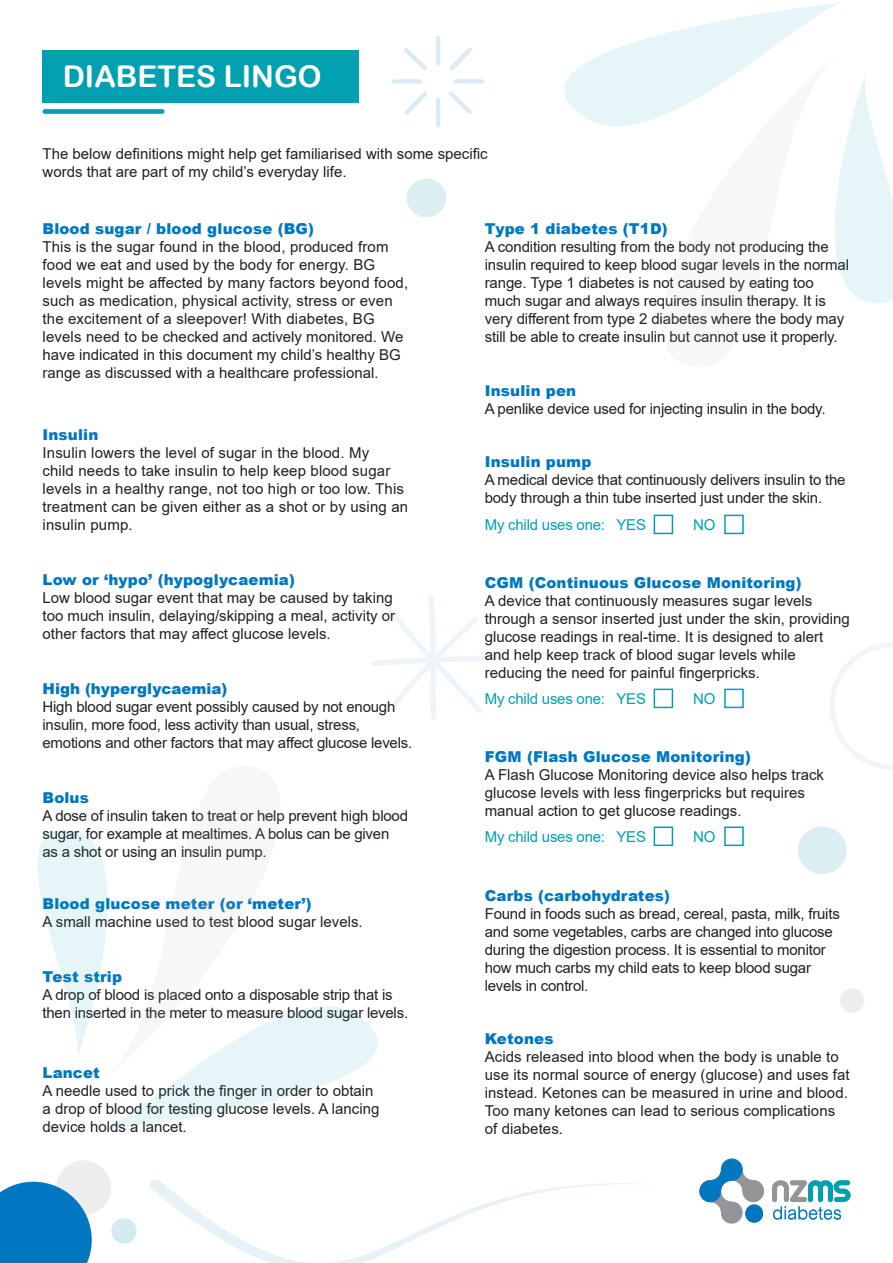
<style>
.page{position:relative;width:893px;height:1263px;background:#fff}
.page>*{position:absolute;margin:0;border:0;box-sizing:border-box;transform-origin:0 0}
.t1{font:30px "Arial Rounded MT Bold";color:#fff}
.t2{font:15px/18px "Arial";color:#231f20}
.t3{font:900 15px "Arial";letter-spacing:.01em;color:#0077c0}
.t4{font:15px "Arial";letter-spacing:-.015em;color:#00a0b0}
</style>
<div class="page">
<div style="left:56px;top:1160px;width:55px;height:55px;background:#ededee;border-radius:50%"></div>
<svg style="left:0;top:1182px;width:92px;height:81px;background:#1c85c5"></svg>
<div style="left:111px;top:1218px;width:26px;height:26px;background:#d3ebef;border-radius:50%"></div>
<svg style="left:150px;top:1179px;width:487px;height:84px"></svg>
<svg style="left:372px;top:596px;width:126px;height:124px"></svg>
<div style="left:654px;top:515px;width:19px;height:19px;border:2px solid #00a0b0"></div>
<div style="left:724px;top:515px;width:20px;height:19px;border:2px solid #00a0b0"></div>
<div style="left:654px;top:689px;width:19px;height:19px;border:2px solid #00a0b0"></div>
<div style="left:724px;top:689px;width:20px;height:19px;border:2px solid #00a0b0"></div>
<div style="left:654px;top:826px;width:19px;height:20px;border:2px solid #00a0b0"></div>
<div style="left:724px;top:826px;width:20px;height:20px;border:2px solid #00a0b0"></div>
<div style="left:43px;top:50px;width:316px;height:52px;background:#00a0b0"></div>
<div style="left:43px;top:109px;width:122px;height:5px;background:#00a0b0;border-radius:2px"></div>
<svg style="left:699px;top:1158px;width:65px;height:66px"></svg>
<div style="left:745px;top:1205px;width:18px;height:18px;background:#0077c0;border-radius:50%"></div>
<svg style="left:772px;top:1180px;width:79px;height:40px"></svg>
<svg style="left:103px;top:1006px;width:275px;height:124px"></svg>
<svg style="left:103px;top:1006px;width:222px;height:74px"></svg>
<svg style="left:37px;top:830px;width:98px;height:230px"></svg>
<svg style="left:564px;top:3px;width:275px;height:123px"></svg>
<svg style="left:618px;top:53px;width:221px;height:73px"></svg>
<svg style="left:808px;top:73px;width:85px;height:230px"></svg>
<hr style="left:436px;top:35px;width:4px;height:31px;background:#d9eaf5;border-radius:2px">
<hr style="left:436px;top:97px;width:4px;height:31px;background:#d9eaf5;border-radius:2px">
<svg style="left:449px;top:47px;width:23px;height:24px"></svg>
<svg style="left:404px;top:48px;width:23px;height:22px"></svg>
<svg style="left:449px;top:92px;width:23px;height:22px"></svg>
<svg style="left:405px;top:92px;width:22px;height:23px"></svg>
<div style="left:392px;top:79px;width:30px;height:5px;background:#d9eaf5;border-radius:2px"></div>
<div style="left:454px;top:79px;width:30px;height:5px;background:#d9eaf5;border-radius:2px"></div>
<div style="left:798px;top:826px;width:49px;height:48px;background:#dbeff3;border-radius:50%"></div>
<div style="left:840px;top:988px;width:24px;height:25px;background:#ededee;border-radius:50%"></div>
<svg style="left:830px;top:643px;width:63px;height:126px"></svg>
<div style="left:407px;top:179px;width:39px;height:38px;background:#dbeff3;border-radius:50%"></div>
<h1 class="t1" style="left:63px;top:58px;width:260px">DIABETES LINGO</h1>
<p class="t2" style="left:43px;top:144px;width:447px">The below definitions might help get familiarised with some specific words that are part of my child’s everyday life.</p>
<p class="t3" style="left:43px;top:218px;width:273px">Blood sugar / blood glucose (BG)</p>
<p class="t2" style="left:43px;top:238px;width:367px">This is the sugar found in the blood, produced from food we eat and used by the body for energy. BG levels might be affected by many factors beyond food, such as medication, physical activity, stress or even the excitement of a sleepover! With diabetes, BG levels need to be checked and actively monitored. We have indicated in this document my child’s healthy BG range as discussed with a healthcare professional.</p>
<p class="t3" style="left:43px;top:424px;width:57px">Insulin</p>
<p class="t2" style="left:43px;top:444px;width:367px">Insulin lowers the level of sugar in the blood. My<br>child needs to take insulin to help keep blood sugar levels in a healthy range, not too high or too low. This treatment can be given either as a shot or by using an insulin pump.</p>
<p class="t3" style="left:43px;top:569px;width:254px">Low or ‘hypo’ (hypoglycaemia)</p>
<p class="t2" style="left:43px;top:589px;width:354px">Low blood sugar event that may be caused by taking too much insulin, delaying/skipping a meal, activity or other factors that may affect glucose levels.</p>
<p class="t3" style="left:43px;top:678px;width:186px">High (hyperglycaemia)</p>
<p class="t2" style="left:43px;top:698px;width:371px">High blood sugar event possibly caused by not enough insulin, more food, less activity than usual, stress, emotions and other factors that may affect glucose levels.</p>
<p class="t3" style="left:43px;top:786px;width:48px">Bolus</p>
<p class="t2" style="left:43px;top:806px;width:367px">A dose of insulin taken to treat or help prevent high blood sugar, for example at mealtimes. A bolus can be given as a shot or using an insulin pump.</p>
<p class="t3" style="left:43px;top:893px;width:270px">Blood glucose meter (or ‘meter’)</p>
<p class="t2" style="left:43px;top:913px;width:322px">A small machine used to test blood sugar levels.</p>
<p class="t3" style="left:43px;top:965px;width:81px">Test strip</p>
<p class="t2" style="left:43px;top:985px;width:367px">A drop of blood is placed onto a disposable strip that is then inserted in the meter to measure blood sugar levels.</p>
<p class="t3" style="left:43px;top:1061px;width:59px">Lancet</p>
<p class="t2" style="left:43px;top:1081px;width:338px">A needle used to prick the finger in order to obtain a drop of blood for testing glucose levels. A lancing device holds a lancet.</p>
<p class="t3" style="left:485px;top:218px;width:184px">Type 1 diabetes (T1D)</p>
<p class="t2" style="left:485px;top:238px;width:366px">A condition resulting from the body not producing the insulin required to keep blood sugar levels in the normal range. Type 1 diabetes is not caused by eating too much sugar and always requires insulin therapy. It is very different from type 2 diabetes where the body may still be able to create insulin but cannot use it properly.</p>
<p class="t3" style="left:485px;top:380px;width:93px">Insulin pen</p>
<p class="t2" style="left:485px;top:400px;width:342px">A penlike device used for injecting insulin in the body.</p>
<p class="t3" style="left:485px;top:451px;width:108px">Insulin pump</p>
<p class="t2" style="left:485px;top:471px;width:362px">A medical device that continuously delivers insulin to the body through a thin tube inserted just under the skin.</p>
<p class="t4" style="left:485px;top:514px;width:163px">My child uses one: YES</p>
<p class="t4" style="left:693px;top:514px;width:24px">NO</p>
<p class="t3" style="left:485px;top:571px;width:318px">CGM (Continuous Glucose Monitoring)</p>
<p class="t2" style="left:485px;top:591px;width:367px">A device that continuously measures sugar levels through a sensor inserted just under the skin, providing glucose readings in real-time. It is designed to alert and help keep track of blood sugar levels while reducing the need for painful fingerpricks.</p>
<p class="t4" style="left:485px;top:688px;width:163px">My child uses one: YES</p>
<p class="t4" style="left:693px;top:688px;width:24px">NO</p>
<p class="t3" style="left:485px;top:745px;width:268px">FGM (Flash Glucose Monitoring)</p>
<p class="t2" style="left:485px;top:765px;width:341px">A Flash Glucose Monitoring device also helps track glucose levels with less fingerpricks but requires manual action to get glucose readings.</p>
<p class="t4" style="left:485px;top:826px;width:163px">My child uses one: YES</p>
<p class="t4" style="left:693px;top:826px;width:24px">NO</p>
<p class="t3" style="left:485px;top:885px;width:187px">Carbs (carbohydrates)</p>
<p class="t2" style="left:485px;top:905px;width:357px">Found in foods such as bread, cereal, pasta, milk, fruits and some vegetables, carbs are changed into glucose during the digestion process. It is essential to monitor how much carbs my child eats to keep blood sugar levels in control.</p>
<p class="t3" style="left:485px;top:1028px;width:70px">Ketones</p>
<p class="t2" style="left:485px;top:1048px;width:366px">Acids released into blood when the body is unable to use its normal source of energy (glucose) and uses fat instead. Ketones can be measured in urine and blood.<br>Too many ketones can lead to serious complications of diabetes.</p>
</div>
